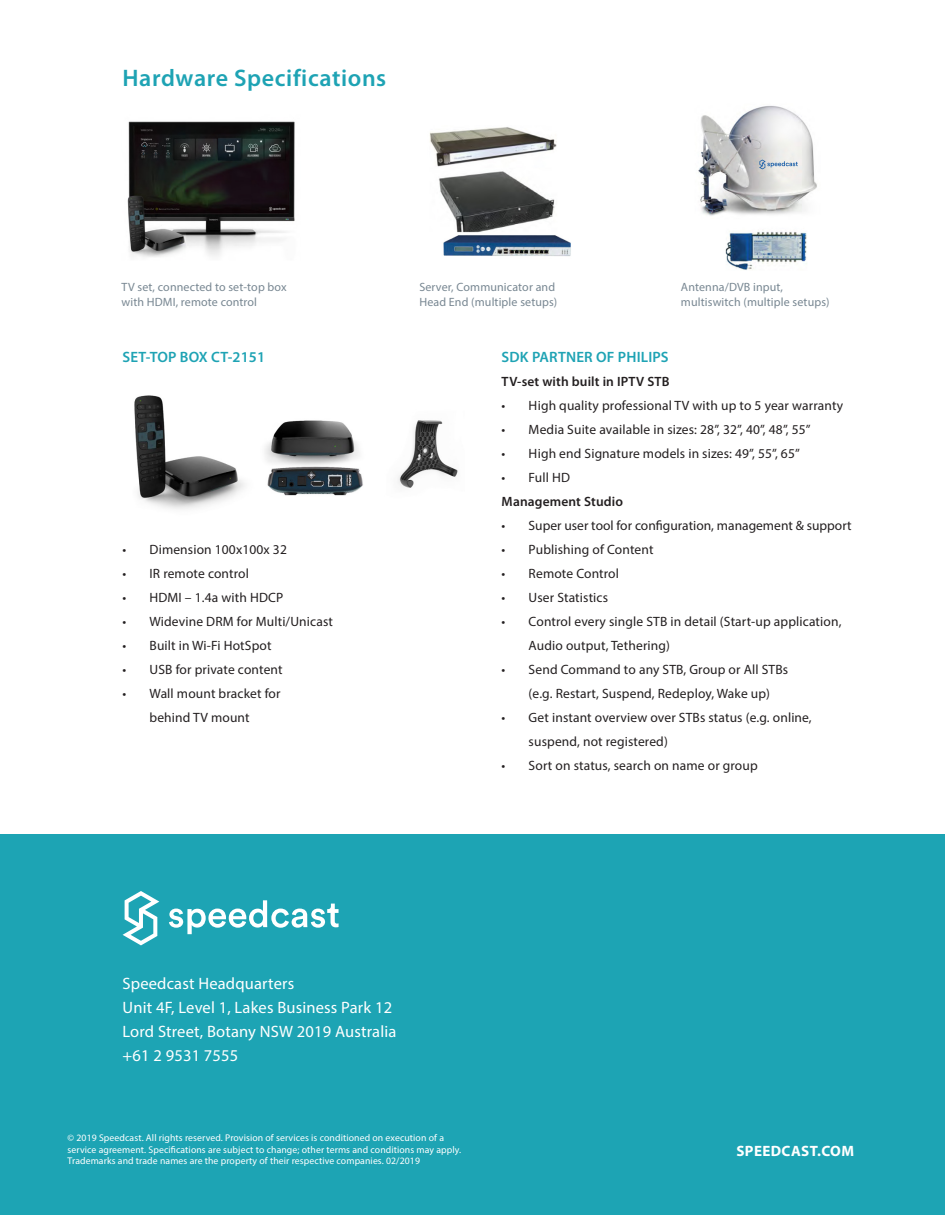
<style>
.page{position:relative;width:945px;height:1215px;background:#fff}
.page>*{position:absolute;margin:0;border:0;box-sizing:border-box;transform-origin:0 0}
.t1{font:600 24px "Myriad Pro";letter-spacing:.025em;color:#1ea3b4}
.t2{font:16.5px/24px "Myriad Pro";letter-spacing:.01em;color:#fff}
.t3{font:600 15px "Myriad Pro";letter-spacing:.01em;color:#1ea3b4}
.t4{font:700 15px "Myriad Pro";letter-spacing:.025em;color:#fff}
.t5{font:13.5px/24px "Myriad Pro";letter-spacing:.01em;color:#231f20}
.t6{font:600 13.5px "Myriad Pro";letter-spacing:.01em;color:#231f20}
.t7{font:12px/15px "Myriad Pro";letter-spacing:.01em;color:#788792}
.t8{font:9.75px "Myriad Pro";letter-spacing:.01em;color:#fff}
</style>
<div class="page">
<div style="left:0;top:834px;width:945px;height:381px;background:#1da4b4"></div>
<svg style="left:169px;top:900px;width:170px;height:34px"></svg>
<svg style="left:123px;top:891px;width:36px;height:54px"></svg>
<img style="left:134px;top:395px;width:324px;height:114px">
<img style="left:127px;top:121px;width:168px;height:136px">
<img style="left:430px;top:127px;width:141px;height:129px">
<img style="left:698px;top:106px;width:119px;height:164px">
<p class="t1" style="left:123px;top:62px;width:265px">Hardware Specifications</p>
<p class="t7" style="left:122px;top:280px;width:167px">TV set, connected to set-top box with HDMI, remote control</p>
<p class="t7" style="left:419px;top:280px;width:140px">Server, Communicator and<br>Head End (multiple setups)</p>
<p class="t7" style="left:681px;top:280px;width:150px">Antenna/DVB input, multiswitch (multiple setups)</p>
<p class="t3" style="left:123px;top:348px;width:144px">SET-TOP BOX CT-2151</p>
<p class="t5" style="left:123px;top:537px;width:166px">• Dimension 100x100x 32</p>
<p class="t5" style="left:123px;top:561px;width:128px">• IR remote control</p>
<p class="t5" style="left:123px;top:585px;width:162px">• HDMI – 1.4a with HDCP</p>
<p class="t5" style="left:123px;top:609px;width:212px">• Widevine DRM for Multi/Unicast</p>
<p class="t5" style="left:123px;top:633px;width:150px">• Built in Wi-Fi HotSpot</p>
<p class="t5" style="left:123px;top:657px;width:162px">• USB for private content</p>
<p class="t5" style="left:123px;top:681px;width:160px;text-align:center">• Wall mount bracket for behind TV mount</p>
<p class="t3" style="left:502px;top:348px;width:169px">SDK PARTNER OF PHILIPS</p>
<p class="t6" style="left:502px;top:373px;width:169px">TV-set with built in IPTV STB</p>
<p class="t5" style="left:502px;top:394px;width:343px">• High quality professional TV with up to 5 year warranty</p>
<p class="t5" style="left:502px;top:418px;width:311px">• Media Suite available in sizes: 28”, 32”, 40”, 48”, 55”</p>
<p class="t5" style="left:502px;top:442px;width:300px">• High end Signature models in sizes: 49”, 55”, 65”</p>
<p class="t5" style="left:502px;top:466px;width:70px">• Full HD</p>
<p class="t6" style="left:502px;top:493px;width:123px">Management Studio</p>
<p class="t5" style="left:502px;top:514px;width:351px">• Super user tool for configuration, management &amp; support</p>
<p class="t5" style="left:502px;top:538px;width:153px">• Publishing of Content</p>
<p class="t5" style="left:502px;top:562px;width:119px">• Remote Control</p>
<p class="t5" style="left:502px;top:586px;width:108px">• User Statistics</p>
<p class="t5" style="left:529px;top:610px;width:314px;text-indent:-27px">• Control every single STB in detail (Start-up application,<br>Audio output, Tethering)</p>
<p class="t5" style="left:529px;top:658px;width:261px;text-indent:-27px">• Send Command to any STB, Group or All STBs (e.g. Restart, Suspend, Redeploy, Wake up)</p>
<p class="t5" style="left:529px;top:706px;width:285px;text-indent:-27px">• Get instant overview over STBs status (e.g. online, suspend, not registered)</p>
<p class="t5" style="left:502px;top:754px;width:258px">• Sort on status, search on name or group</p>
<p class="t2" style="left:123px;top:971px;width:173px">Speedcast Headquarters</p>
<p class="t2" style="left:123px;top:995px;width:275px">Unit 4F, Level 1, Lakes Business Park 12<br>Lord Street, Botany NSW 2019 Australia</p>
<p class="t2" style="left:123px;top:1043px;width:117px">+61 2 9531 7555</p>
<p class="t8" style="left:68px;top:1132px;width:378px">© 2019 Speedcast. All rights reserved. Provision of services is conditioned on execution of a</p>
<p class="t8" style="left:68px;top:1143px;width:395px">service agreement. Specifications are subject to change; other terms and conditions may apply.</p>
<p class="t8" style="left:68px;top:1155px;width:354px">Trademarks and trade names are the property of their respective companies. 02/2019</p>
<p class="t4" style="left:737px;top:1142px;width:119px">SPEEDCAST.COM</p>
</div>
